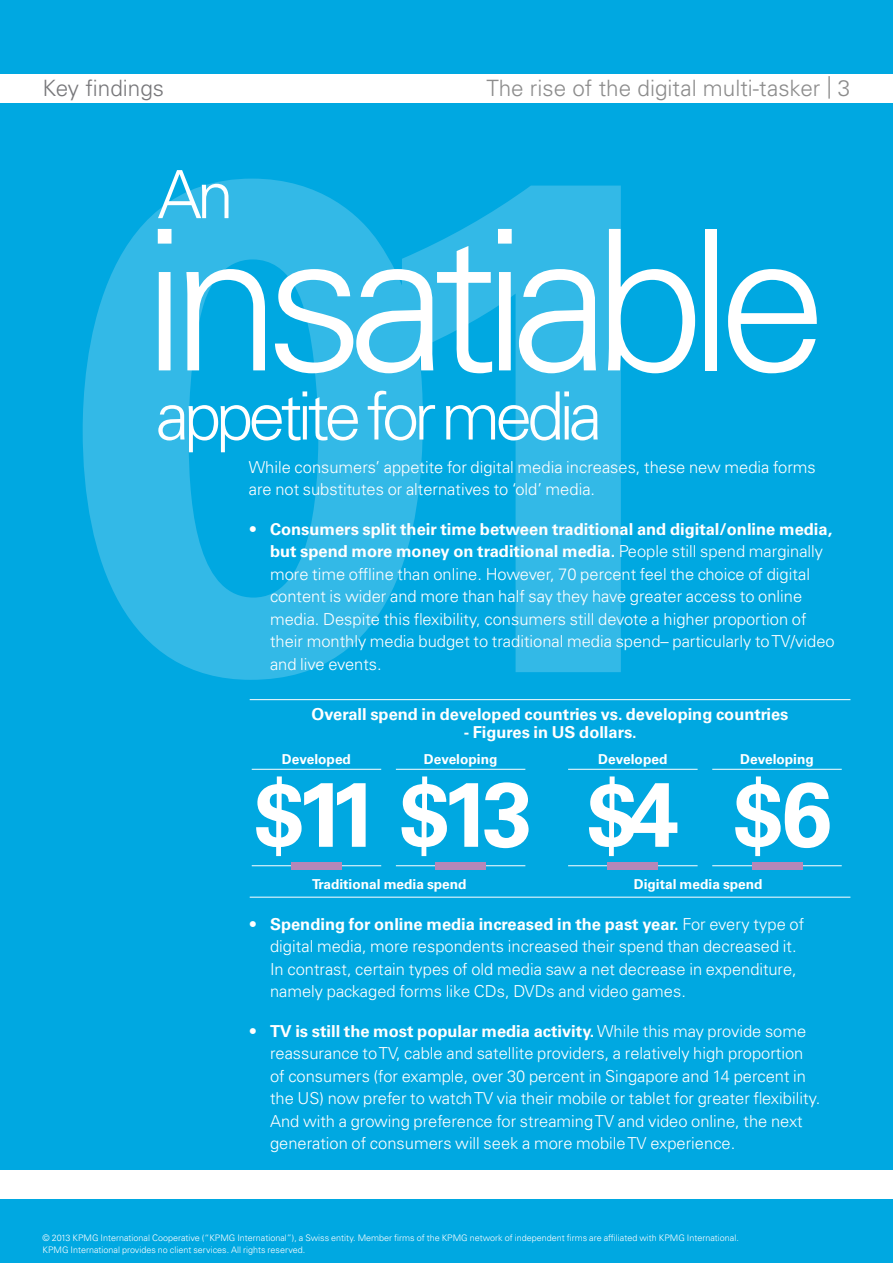
<style>
.page{position:relative;width:893px;height:1263px;background:#00a8e1}
.page>*{position:absolute;margin:0;border:0;box-sizing:border-box;transform-origin:0 0}
.t1{font:300 195.9px "Univers LT Std";letter-spacing:-.075em;color:#fff}
.t2{font:700 91.05px "Univers LT Std";color:#fff}
.t3{font:300 66.6px "Univers LT Std";letter-spacing:-.075em;color:#fff}
.t4{font:300 22.5px "Univers LT Std";color:#8c8c8c}
.t5{font:300 22.5px "Univers LT Std";color:#77777a}
.t6{font:300 16.5px/22.5px "Univers LT Std";color:#fff}
.t7{font:700 16.5px "Univers LT Std";color:#fff}
.t8{font:700 13.65px "Univers LT Std";color:#fff}
.t9{font:300 12px "Univers LT Std";color:#8c8c8c}
.t10{font:300 9px/12px "Univers LT Std";color:#fff}
.s1{font-weight:700}
</style>
<div class="page">
<svg style="left:83px;top:179px;width:538px;height:501px;fill:#33b9e7"></svg>
<div style="left:0;top:74px;width:893px;height:28px;background:#fff"></div>
<div style="left:0;top:1170px;width:893px;height:29px;background:#fff"></div>
<hr style="left:250px;top:699px;width:600px;height:1px;background:#fff">
<hr style="left:250px;top:897px;width:600px;height:1px;background:#fff">
<hr style="left:252px;top:865px;width:129px;height:1px;background:#fff">
<hr style="left:252px;top:769px;width:129px;height:1px;background:#fff">
<div style="left:291px;top:862px;width:51px;height:7px;background:#b687b8"></div>
<hr style="left:568px;top:865px;width:130px;height:1px;background:#fff">
<hr style="left:568px;top:769px;width:130px;height:1px;background:#fff">
<div style="left:608px;top:862px;width:50px;height:7px;background:#b687b8"></div>
<hr style="left:396px;top:865px;width:129px;height:1px;background:#fff">
<hr style="left:396px;top:769px;width:129px;height:1px;background:#fff">
<div style="left:435px;top:862px;width:51px;height:7px;background:#b687b8"></div>
<hr style="left:712px;top:865px;width:130px;height:1px;background:#fff">
<hr style="left:712px;top:769px;width:130px;height:1px;background:#fff">
<div style="left:752px;top:862px;width:50px;height:7px;background:#b687b8"></div>
<h3 class="t5" style="left:43px;top:75px;width:123px">Key findings</h3>
<h3 class="t4" style="left:487px;top:75px;width:365px">The rise of the digital multi-tasker | 3</h3>
<p class="t9" style="left:633px;top:82px;width:207px">The Rise Of The Digital Multi-Tasker | 3</p>
<h3 class="t3" style="left:157px;top:154px;width:78px">An</h3>
<h1 class="t1" style="left:143px;top:183px;width:686px">insatiable</h1>
<h3 class="t3" style="left:156px;top:376px;width:448px">appetite for media</h3>
<p class="t6" style="left:249px;top:456px;width:569px">While consumers’ appetite for digital media increases, these new media forms are not substitutes or alternatives to ‘old’ media.</p>
<p class="t6" style="left:270px;top:518px;width:566px;text-indent:-21px">• <span class="s1">Consumers split their time between traditional and digital/online media, but spend more money on traditional media.</span> People still spend marginally more time offline than online. However, 70 percent feel the choice of digital content is wider and more than half say they have greater access to online media. Despite this flexibility, consumers still devote a higher proportion of their monthly media budget to traditional media spend– particularly to TV/video and live events.</p>
<p class="t7" style="left:312px;top:704px;width:478px">Overall spend in developed countries vs. developing countries</p>
<p class="t7" style="left:464px;top:722px;width:175px">- Figures in US dollars.</p>
<p class="t8" style="left:282px;top:751px;width:71px">Developed</p>
<p class="t8" style="left:424px;top:751px;width:75px">Developing</p>
<p class="t8" style="left:598px;top:751px;width:71px">Developed</p>
<p class="t8" style="left:740px;top:751px;width:75px">Developing</p>
<h2 class="t2" style="left:254px;top:761px;width:281px">$11 $13</h2>
<h2 class="t2" style="left:587px;top:761px;width:94px">$4</h2>
<h2 class="t2" style="left:733px;top:761px;width:101px">$6</h2>
<p class="t8" style="left:312px;top:876px;width:156px">Traditional media spend</p>
<p class="t8" style="left:634px;top:876px;width:130px">Digital media spend</p>
<p class="t6" style="left:270px;top:912px;width:536px;text-indent:-21px">• <span class="s1">Spending for online media increased in the past year.</span> For every type of digital media, more respondents increased their spend than decreased it.<br>In contrast, certain types of old media saw a net decrease in expenditure, namely packaged forms like CDs, DVDs and video games.</p>
<p class="t6" style="left:270px;top:1019px;width:552px;text-indent:-21px">• <span class="s1">TV is still the most popular media activity.</span> While this may provide some reassurance to TV, cable and satellite providers, a relatively high proportion of consumers (for example, over 30 percent in Singapore and 14 percent in the US) now prefer to watch TV via their mobile or tablet for greater flexibility.<br>And with a growing preference for streaming TV and video online, the next generation of consumers will seek a more mobile TV experience.</p>
<p class="t10" style="left:43px;top:1232px;width:698px">© 2013 KPMG International Cooperative (“KPMG International”), a Swiss entity. Member firms of the KPMG network of independent firms are affiliated with KPMG International.<br>KPMG International provides no client services. All rights reserved.</p>
</div>
